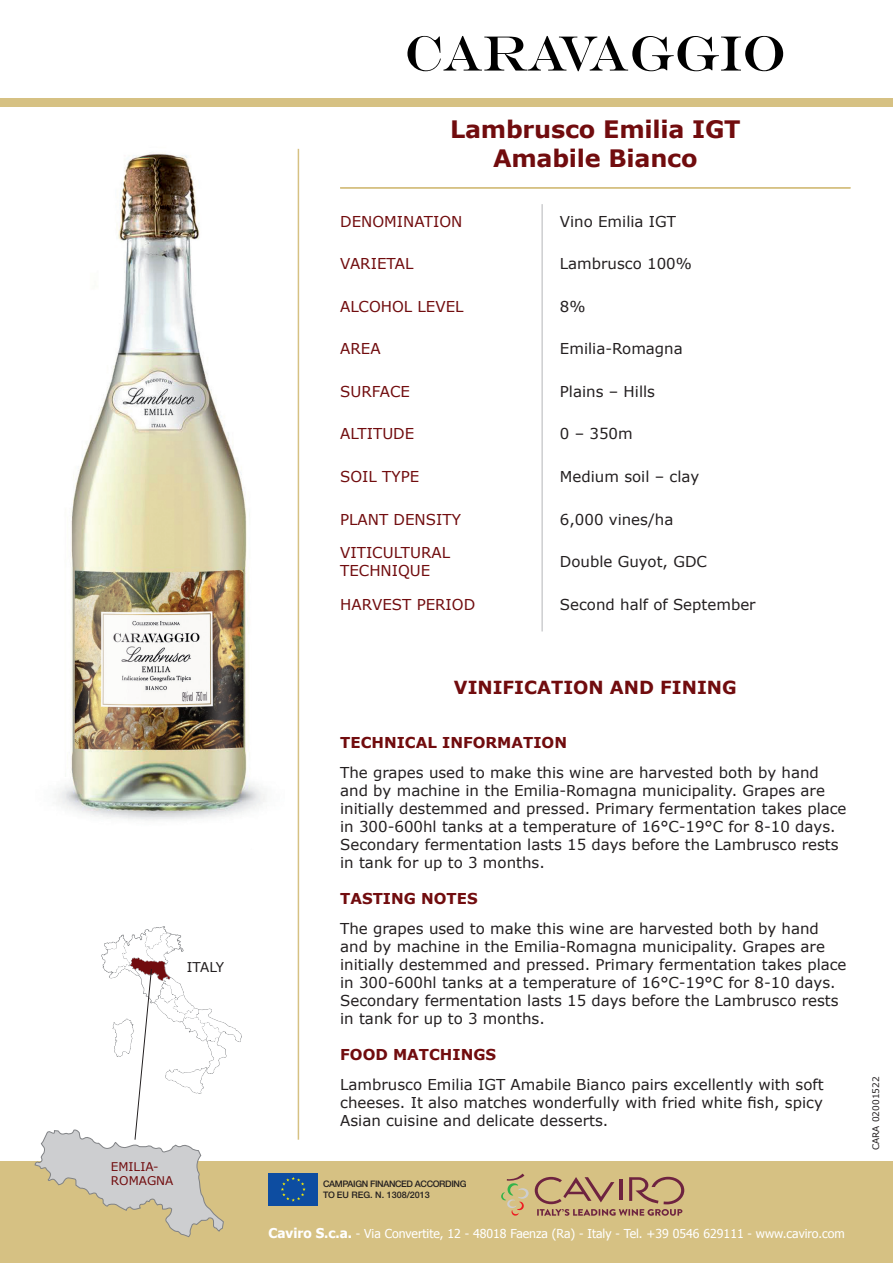
<style>
.page{position:relative;width:893px;height:1263px;background:#fff}
.page>*{position:absolute;margin:0;border:0;box-sizing:border-box;transform-origin:0 0}
.t1{font:700 24px "Verdana";letter-spacing:-.01em;color:#710c0e}
.t2{font:700 18px "Verdana";color:#710c0e}
.t3{font:15px/18px "Verdana";color:#231f20}
.t4{font:15px "Verdana";color:#710c0e}
.t5{font:700 15px "Verdana";color:#710c0e}
.t6{font:13.5px "Verdana";letter-spacing:-.03em;color:#231f20}
.t7{font:12.3px "Tahoma";color:#fff}
.t8{font:12px "Verdana";color:#710c0e}
.t9{font:500 9px "Helvetica Neue LT Std";letter-spacing:-.04em;color:#231f20}
.t10{font:500 9px "Helvetica Neue LT Std";color:#231f20}
.t11{font:9px "Verdana";color:#231f20}
.s1{font-weight:700;font-size:13.5px}
</style>
<div class="page">
<div style="left:0;top:98px;width:893px;height:8px;background:#d6c183"></div>
<div style="left:0;top:1161px;width:893px;height:102px;background:#d6c183"></div>
<div style="left:269px;top:1173px;width:49px;height:33px;background:#0d4da1"></div>
<svg style="left:281px;top:1177px;width:25px;height:24px"></svg>
<svg style="left:501px;top:1173px;width:28px;height:43px"></svg>
<svg style="left:535px;top:1177px;width:149px;height:39px"></svg>
<hr style="left:340px;top:187px;width:510px;height:2px;background:#d6c183">
<svg style="left:34px;top:926px;width:208px;height:312px"></svg>
<svg style="left:407px;top:36px;width:376px;height:35px"></svg>
<img style="left:55px;top:153px;width:211px;height:668px">
<hr style="left:541px;top:204px;width:2px;height:427px;background:#cdced0">
<hr style="left:298px;top:149px;width:1px;height:991px;background:#d6c183">
<p class="t6" style="left:187px;top:958px;width:39px">ITALY</p>
<p class="t8" style="left:111px;top:1158px;width:49px">EMILIA-</p>
<p class="t8" style="left:111px;top:1173px;width:64px">ROMAGNA</p>
<p class="t1" style="left:450px;top:114px;width:292px">Lambrusco Emilia IGT</p>
<p class="t1" style="left:493px;top:143px;width:206px">Amabile Bianco</p>
<p class="t4" style="left:340px;top:212px;width:124px">DENOMINATION</p>
<p class="t3" style="left:560px;top:212px;width:118px">Vino Emilia IGT</p>
<p class="t4" style="left:340px;top:254px;width:75px">VARIETAL</p>
<p class="t3" style="left:560px;top:254px;width:133px">Lambrusco 100%</p>
<p class="t4" style="left:340px;top:297px;width:125px">ALCOHOL LEVEL</p>
<p class="t3" style="left:560px;top:297px;width:27px">8%</p>
<p class="t4" style="left:340px;top:339px;width:42px">AREA</p>
<p class="t3" style="left:560px;top:339px;width:124px">Emilia-Romagna</p>
<p class="t4" style="left:340px;top:382px;width:71px">SURFACE</p>
<p class="t3" style="left:560px;top:382px;width:97px">Plains – Hills</p>
<p class="t4" style="left:340px;top:424px;width:76px">ALTITUDE</p>
<p class="t3" style="left:560px;top:424px;width:74px">0 – 350m</p>
<p class="t4" style="left:340px;top:467px;width:81px">SOIL TYPE</p>
<p class="t3" style="left:560px;top:467px;width:141px">Medium soil – clay</p>
<p class="t4" style="left:340px;top:509px;width:122px">PLANT DENSITY</p>
<p class="t3" style="left:560px;top:510px;width:115px">6,000 vines/ha</p>
<p class="t4" style="left:340px;top:543px;width:111px">VITICULTURAL</p>
<p class="t4" style="left:340px;top:561px;width:92px">TECHNIQUE</p>
<p class="t3" style="left:560px;top:552px;width:149px">Double Guyot, GDC</p>
<p class="t4" style="left:340px;top:595px;width:137px">HARVEST PERIOD</p>
<p class="t3" style="left:560px;top:595px;width:197px">Second half of September</p>
<p class="t2" style="left:454px;top:676px;width:284px">VINIFICATION AND FINING</p>
<p class="t5" style="left:340px;top:733px;width:228px">TECHNICAL INFORMATION</p>
<p class="t3" style="left:340px;top:763px;width:508px">The grapes used to make this wine are harvested both by hand and by machine in the Emilia-Romagna municipality. Grapes are initially destemmed and pressed. Primary fermentation takes place in 300-600hl tanks at a temperature of 16°C-19°C for 8-10 days.<br>Secondary fermentation lasts 15 days before the Lambrusco rests in tank for up to 3 months.</p>
<p class="t5" style="left:340px;top:889px;width:139px">TASTING NOTES</p>
<p class="t3" style="left:340px;top:919px;width:508px">The grapes used to make this wine are harvested both by hand and by machine in the Emilia-Romagna municipality. Grapes are initially destemmed and pressed. Primary fermentation takes place in 300-600hl tanks at a temperature of 16°C-19°C for 8-10 days.<br>Secondary fermentation lasts 15 days before the Lambrusco rests in tank for up to 3 months.</p>
<p class="t5" style="left:340px;top:1045px;width:158px">FOOD MATCHINGS</p>
<p class="t3" style="left:340px;top:1075px;width:485px;text-align:justify">Lambrusco Emilia IGT Amabile Bianco pairs excellently with soft cheeses. It also matches wonderfully with fried white fish, spicy Asian cuisine and delicate desserts.</p>
<p class="t9" style="left:323px;top:1178px;width:145px">CAMPAIGN FINANCED ACCORDING</p>
<p class="t10" style="left:323px;top:1189px;width:108px">TO EU REG. N. 1308/2013</p>
<p class="t7" style="left:269px;top:1225px;width:578px"><span class="s1">Caviro S.c.a.</span> - Via Convertite, 12 - 48018 Faenza (Ra) - Italy - Tel. +39 0546 629111 - www.caviro.com</p>
<p class="t11" style="left:870px;top:1150px;width:75px;rotate:-90deg">CARA 02001522</p>
</div>
